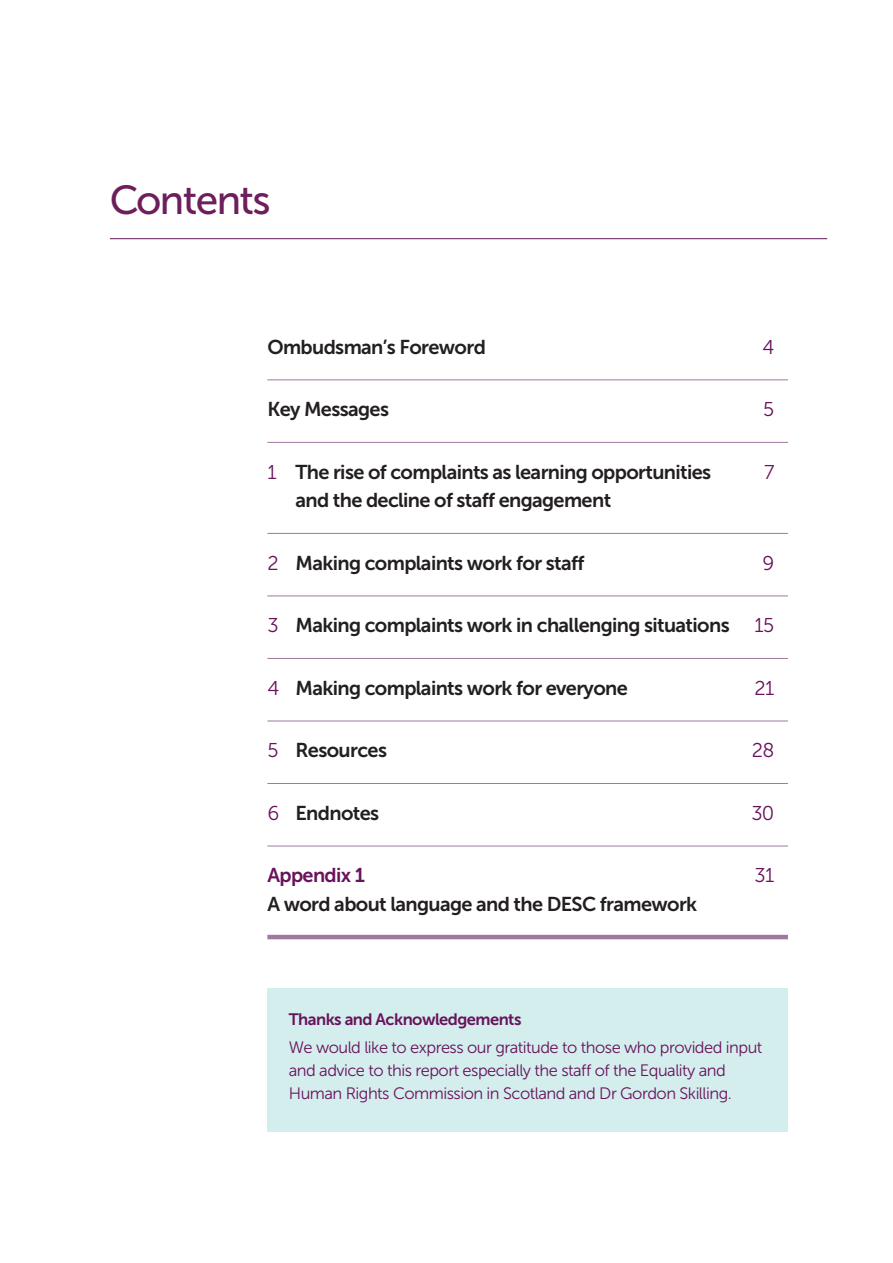
<style>
.page{position:relative;width:893px;height:1263px;background:#fff}
.page>*{position:absolute;margin:0;border:0;box-sizing:border-box;transform-origin:0 0}
.t1{font:40.5px "Museo Sans 500";letter-spacing:-.04em;color:#6d1e5c}
.t2{font:19.95px "Museo Sans 700";letter-spacing:-.03em;color:#231f20}
.t3{font:19.95px "Museo Sans 300";letter-spacing:-.03em;color:#68135b}
.t4{font:19.95px "Museo Sans 700";letter-spacing:-.03em;color:#68135b}
.t5{font:16.5px/23.1px "Museo Sans 300";letter-spacing:-.03em;color:#68135b}
.t6{font:16.5px "Museo Sans 700";letter-spacing:-.03em;color:#68135b}
.s1{font-family:"Museo Sans 300";color:#68135b}
</style>
<div class="page">
<hr style="left:110px;top:238px;width:717px;height:1px;background:#68135b">
<hr style="left:267px;top:379px;width:521px;height:1px;background:#a2799e">
<hr style="left:267px;top:442px;width:521px;height:1px;background:#a2799e">
<hr style="left:267px;top:533px;width:521px;height:1px;background:#a2799e">
<hr style="left:267px;top:595px;width:521px;height:1px;background:#a2799e">
<hr style="left:267px;top:658px;width:521px;height:1px;background:#a2799e">
<hr style="left:267px;top:721px;width:521px;height:1px;background:#a2799e">
<hr style="left:267px;top:783px;width:521px;height:1px;background:#a2799e">
<hr style="left:267px;top:846px;width:521px;height:1px;background:#a2799e">
<hr style="left:267px;top:935px;width:521px;height:4px;background:#a2799e">
<div style="left:268px;top:988px;width:520px;height:143px;background:#d4eded"></div>
<h1 class="t1" style="left:110px;top:176px;width:162px">Contents</h1>
<p class="t2" style="left:267px;top:335px;width:220px">Ombudsman’s Foreword</p>
<p class="t3" style="left:762px;top:335px;width:13px">4</p>
<p class="t2" style="left:267px;top:398px;width:123px">Key Messages</p>
<p class="t3" style="left:763px;top:398px;width:13px">5</p>
<p class="t2" style="left:267px;top:460px;width:445px"><span class="s1">1</span> The rise of complaints as learning opportunities</p>
<p class="t3" style="left:764px;top:460px;width:12px">7</p>
<p class="t2" style="left:295px;top:489px;width:317px">and the decline of staff engagement</p>
<p class="t2" style="left:267px;top:551px;width:318px"><span class="s1">2</span> Making complaints work for staff</p>
<p class="t3" style="left:762px;top:551px;width:13px">9</p>
<p class="t2" style="left:267px;top:614px;width:508px"><span class="s1">3</span> Making complaints work in challenging situations <span class="s1">15</span></p>
<p class="t2" style="left:267px;top:676px;width:362px"><span class="s1">4</span> Making complaints work for everyone</p>
<p class="t3" style="left:754px;top:676px;width:21px">21</p>
<p class="t2" style="left:267px;top:739px;width:121px"><span class="s1">5</span> Resources</p>
<p class="t3" style="left:752px;top:739px;width:24px">28</p>
<p class="t2" style="left:267px;top:801px;width:113px"><span class="s1">6</span> Endnotes</p>
<p class="t3" style="left:751px;top:801px;width:25px">30</p>
<p class="t4" style="left:267px;top:864px;width:99px">Appendix 1</p>
<p class="t3" style="left:754px;top:864px;width:21px">31</p>
<p class="t2" style="left:267px;top:892px;width:431px">A word about language and the DESC framework</p>
<p class="t6" style="left:289px;top:1010px;width:234px">Thanks and Acknowledgements</p>
<p class="t5" style="left:289px;top:1035px;width:475px">We would like to express our gratitude to those who provided input and advice to this report especially the staff of the Equality and<br>Human Rights Commission in Scotland and Dr Gordon Skilling.</p>
</div>
